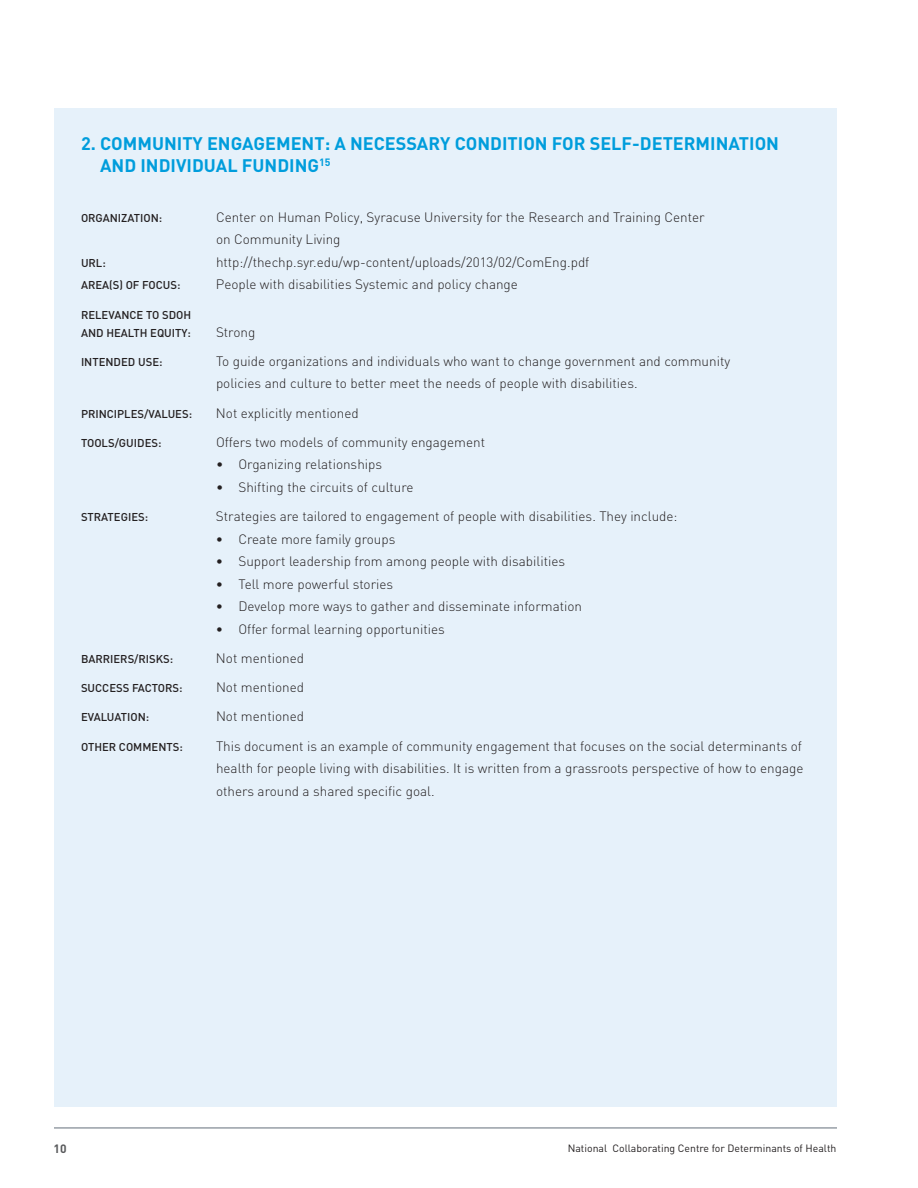
<style>
.page{position:relative;width:918px;height:1188px;background:#fff}
.page>*{position:absolute;margin:0;border:0;box-sizing:border-box;transform-origin:0 0}
.t1{font:700 18px/22.5px "DIN";color:#009ddc}
.t2{font:300 13.5px/22.5px "DIN";color:#231f20}
.t3{font:700 12px "DIN";color:#58595b}
.t4{font:500 11.25px/18px "DIN";color:#231f20;text-align:right}
.t5{font:500 11.25px "DIN";letter-spacing:.02em;color:#231f20}
.t6{font:10.5px "DIN";color:#231f20}
</style>
<div class="page">
<hr style="left:54px;top:1128px;width:783px;height:1px;background:#646e7b">
<div style="left:54px;top:108px;width:783px;height:999px;background:#e6f1fa"></div>
<h1 class="t1" style="left:100px;top:131px;width:680px;text-indent:-19px">2. COMMUNITY ENGAGEMENT: A N ECESSARY CONDITION FOR SELF-DETERMI NATION<br>AND INDIVIDUAL FUNDING<sup>15</sup></h1>
<p class="t4" style="left:81px;top:209px;width:83px">ORGAN IZATION :</p>
<p class="t2" style="left:216px;top:206px;width:490px">Center on Human Policy, Syracuse University for the Research and Training Center on Community Living</p>
<p class="t4" style="left:81px;top:254px;width:26px">URL:</p>
<p class="t2" style="left:216px;top:251px;width:375px">http://thechp.syr.edu/wp-content/uploads/2013/02/ComEng.pdf</p>
<p class="t4" style="left:81px;top:276px;width:69px">AREA(S) OF FOC</p>
<p class="t4" style="left:163px;top:276px;width:19px">US:</p>
<p class="t2" style="left:216px;top:273px;width:303px">People with disabilities Systemic and policy change</p>
<p class="t4" style="left:81px;top:305px;width:49px">RE LEVANCE</p>
<p class="t4" style="left:81px;top:305px;width:112px">TO SDOH<br>AND HEALTH EQUITY:</p>
<p class="t2" style="left:216px;top:320px;width:41px">Strong</p>
<p class="t4" style="left:81px;top:353px;width:8px">INTENDED</p>
<p class="t4" style="left:138px;top:353px;width:26px">USE:</p>
<p class="t2" style="left:216px;top:350px;width:516px">To guide organizations and individuals who want to change government and community policies and culture to better meet the needs of people with disabilities.</p>
<p class="t4" style="left:81px;top:404px;width:113px">PRINCIPLES/VALUES:</p>
<p class="t2" style="left:216px;top:401px;width:144px">Not explicitly mentioned</p>
<p class="t4" style="left:81px;top:434px;width:64px">TOO LS/GUIDES</p>
<p class="t4" style="left:158px;top:434px;width:5px">:</p>
<p class="t2" style="left:216px;top:431px;width:271px">Offers two models of community engagement</p>
<p class="t2" style="left:216px;top:453px;width:168px">• Organizing relationships</p>
<p class="t2" style="left:216px;top:476px;width:199px">• Shifting the circuits of culture</p>
<p class="t5" style="left:81px;top:510px;width:69px">STRATEGIES :</p>
<p class="t2" style="left:216px;top:505px;width:463px">Strategies are tailored to engagement of people with disabilities. They include:</p>
<p class="t2" style="left:216px;top:527px;width:181px">• Create more family groups</p>
<p class="t2" style="left:216px;top:550px;width:351px">• Support leadership from among people with disabilities</p>
<p class="t2" style="left:216px;top:572px;width:179px">• Tell more powerful stories</p>
<p class="t2" style="left:216px;top:595px;width:368px">• Develop more ways to gather and disseminate information</p>
<p class="t2" style="left:216px;top:617px;width:230px">• Offer formal learning opportunities</p>
<p class="t4" style="left:81px;top:650px;width:94px">BARRIERS/RISKS:</p>
<p class="t2" style="left:216px;top:647px;width:90px">Not mentioned</p>
<p class="t4" style="left:81px;top:679px;width:22px">SUCCESS</p>
<p class="t4" style="left:132px;top:679px;width:52px">FACTO RS:</p>
<p class="t2" style="left:216px;top:676px;width:90px">Not mentioned</p>
<p class="t4" style="left:81px;top:708px;width:70px">EVALUAT ION :</p>
<p class="t2" style="left:216px;top:705px;width:90px">Not mentioned</p>
<p class="t4" style="left:81px;top:737px;width:15px">OTHE</p>
<p class="t4" style="left:109px;top:737px;width:51px">R COMMENTS</p>
<p class="t4" style="left:179px;top:737px;width:5px">:</p>
<p class="t2" style="left:216px;top:734px;width:589px;text-align:justify">This document is an example of community engagement that focuses on the social determinants of health for people living with disabilities. It is written from a grassroots perspective of how to engage others around a shared specific goal.</p>
<p class="t3" style="left:54px;top:1141px;width:15px">10</p>
<p class="t6" style="left:568px;top:1141px;width:270px">National Collaborating Centre for Determinants of Health</p>
</div>
